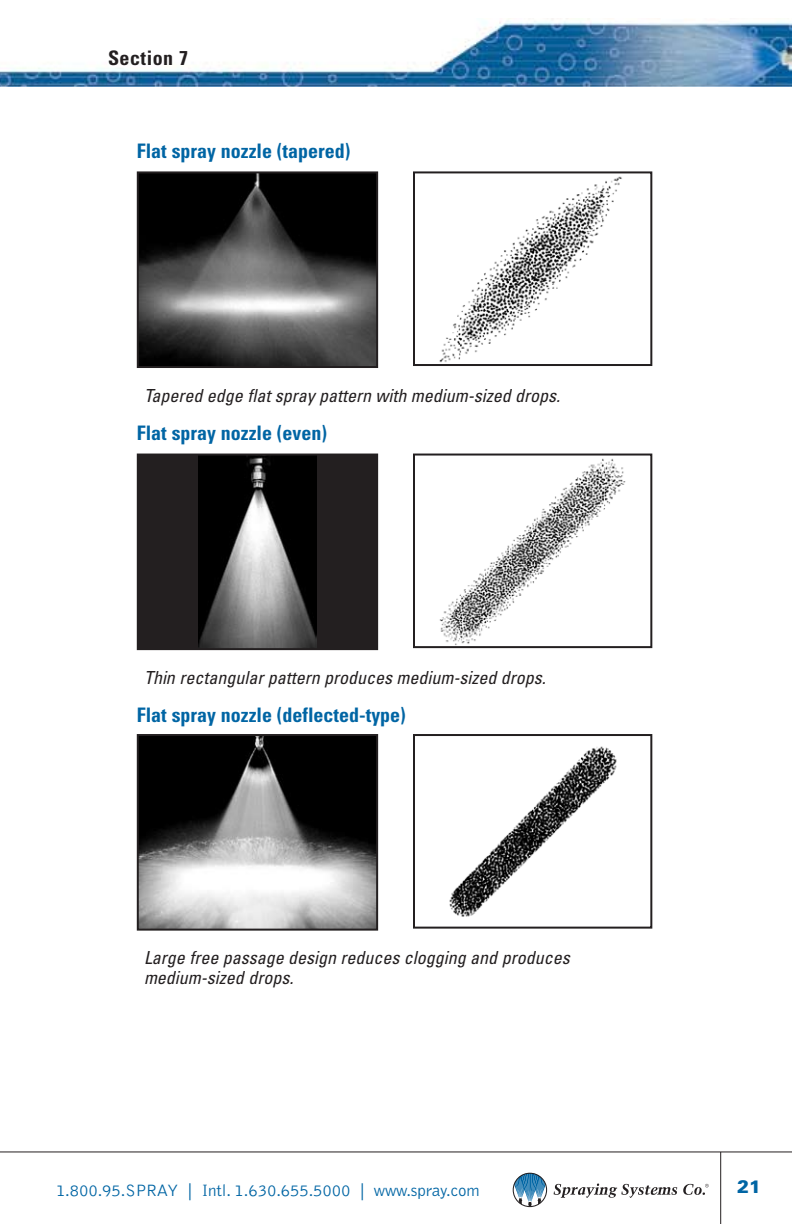
<style>
.page{position:relative;width:792px;height:1224px;background:#fff}
.page>*{position:absolute;margin:0;border:0;box-sizing:border-box;transform-origin:0 0}
.t1{font:700 condensed 20px "Univers LT";color:#0065a4}
.t2{font:700 condensed 20px "Univers LT";letter-spacing:.025em;color:#231f20}
.t3{font:italic condensed 18px/20px "Univers LT";color:#231f20}
.t4{font:900 18px "Univers LT";color:#0065a4}
.t5{font:300 17px "Bell Gothic";letter-spacing:-.01em;color:#0065a4}
</style>
<div class="page">
<img style="left:0;top:18px;width:792px;height:68px">
<hr style="left:0;top:1151px;width:792px;height:1px;background:#231f20">
<hr style="left:720px;top:1152px;width:1px;height:72px;background:#231f20">
<img style="left:140px;top:174px;width:235px;height:191px">
<div style="left:137px;top:171px;width:241px;height:197px;border:2px solid #231f20"></div>
<img style="left:439px;top:176px;width:183px;height:187px">
<div style="left:413px;top:171px;width:239px;height:195px;border:2px solid #231f20"></div>
<div style="left:138px;top:455px;width:239px;height:194px;background:#231f20"></div>
<img style="left:199px;top:457px;width:117px;height:190px">
<div style="left:137px;top:454px;width:241px;height:196px;border:2px solid #231f20"></div>
<img style="left:439px;top:458px;width:187px;height:187px">
<div style="left:413px;top:454px;width:239px;height:194px;border:2px solid #231f20"></div>
<img style="left:140px;top:737px;width:235px;height:191px">
<div style="left:137px;top:734px;width:241px;height:197px;border:2px solid #231f20"></div>
<img style="left:449px;top:746px;width:168px;height:171px">
<div style="left:413px;top:734px;width:239px;height:195px;border:2px solid #231f20"></div>
<svg style="left:513px;top:1173px;width:34px;height:34px"></svg>
<svg style="left:554px;top:1184px;width:123px;height:14px"></svg>
<svg style="left:683px;top:1184px;width:26px;height:11px"></svg>
<p class="t2" style="left:108px;top:45px;width:81px">Section 7</p>
<p class="t1" style="left:137px;top:139px;width:215px">Flat spray nozzle (tapered)</p>
<p class="t3" style="left:144px;top:385px;width:418px">Tapered edge flat spray pattern with medium-sized drops.</p>
<p class="t1" style="left:137px;top:421px;width:192px">Flat spray nozzle (even)</p>
<p class="t3" style="left:144px;top:667px;width:403px">Thin rectangular pattern produces medium-sized drops.</p>
<p class="t1" style="left:137px;top:703px;width:271px">Flat spray nozzle (deflected-type)</p>
<p class="t3" style="left:144px;top:948px;width:427px">Large free passage design reduces clogging and produces medium-sized drops.</p>
<p class="t5" style="left:56px;top:1181px;width:425px">1.800.95.SPRAY | Intl. 1.630.655.5000 | www.spray.com</p>
<p class="t4" style="left:737px;top:1175px;width:26px">21</p>
</div>
